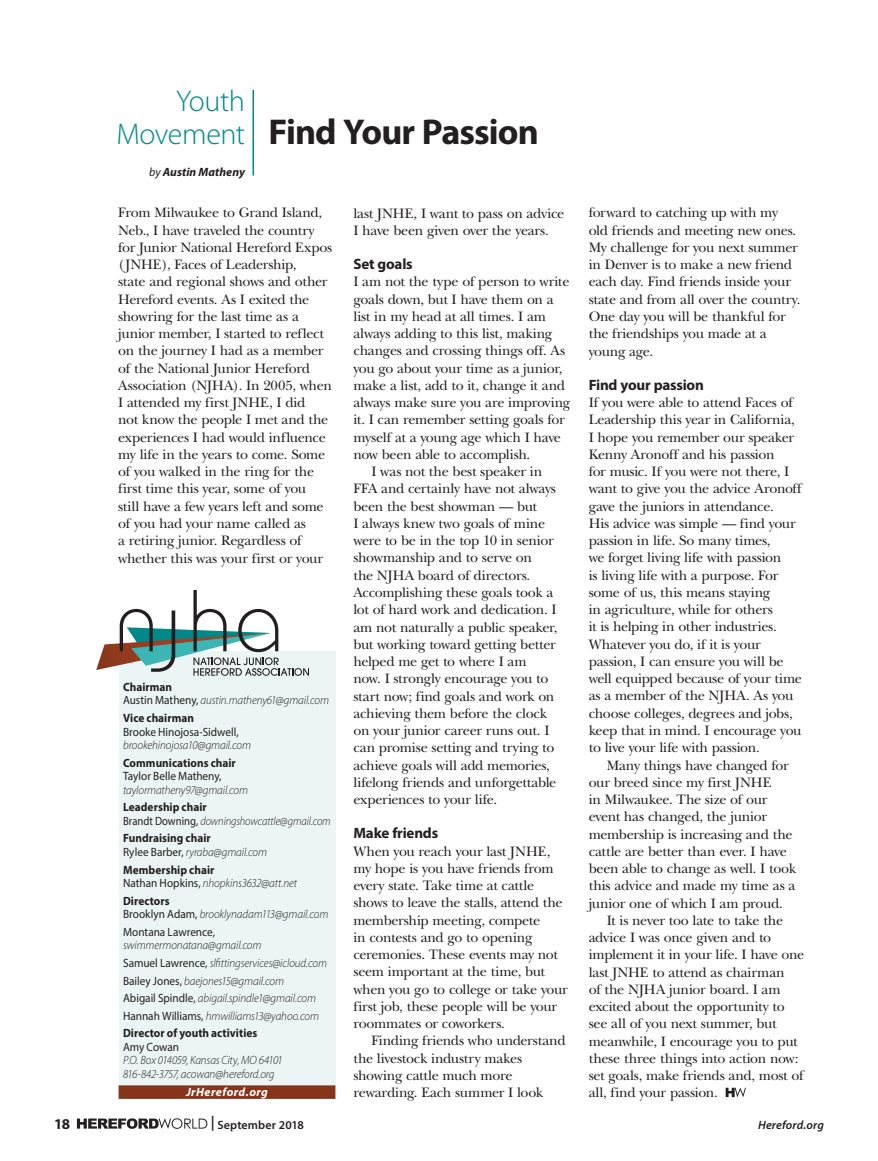
<style>
.page{position:relative;width:878px;height:1161px;background:#fff}
.page>*{position:absolute;margin:0;border:0;box-sizing:border-box;transform-origin:0 0}
.t1{font:700 36px "Myriad Pro";letter-spacing:-.025em;color:#231f20}
.t2{font:300 30px/33px "Myriad Pro";letter-spacing:-.015em;color:#008988;text-align:right}
.t3{font:700 15px "Myriad Pro";letter-spacing:-.015em;color:#231f20}
.t4{font:14.25px/17.2px "New Baskerville";letter-spacing:-.02em;color:#231f20}
.t5{font:italic 300 12px/17.7px "Myriad Pro";letter-spacing:-.01em;color:#231f20;scale:.94 1}
.t6{font:700 12px/13.5px "Myriad Pro";letter-spacing:.005em;color:#231f20;scale:.94 1}
.t7{font:12px "Myriad Pro";color:#231f20;scale:.94 1}
.t8{font:italic 300 12px/13.5px "Myriad Pro";letter-spacing:-.01em;color:#231f20;scale:.89 1}
.t9{font:italic 700 12px "Myriad Pro";letter-spacing:.005em;color:#231f20}
.t10{font:italic 700 12px "Myriad Pro";letter-spacing:.035em;color:#fff}
.t11{font:600 12px "Myriad Pro";letter-spacing:.01em;color:#231f20}
.t12{font:italic 600 12px "Myriad Pro";letter-spacing:.015em;color:#231f20}
.s1{font-weight:400}
.s2{font-weight:700;font-style:normal}
.s3{font-weight:400;font-style:normal}
.s4{font-weight:300;font-style:italic}
.s5{font-size:15px}
</style>
<div class="page">
<svg style="left:725px;top:1088px;width:21px;height:9px"></svg>
<hr style="left:252px;top:90px;width:2px;height:86px;background:#008988">
<div style="left:118px;top:651px;width:217px;height:435px;background:#ecf5f5"></div>
<svg style="left:96px;top:590px;width:213px;height:86px"></svg>
<div style="left:118px;top:1085px;width:217px;height:14px;background:#84351a"></div>
<svg style="left:77px;top:1118px;width:130px;height:11px"></svg>
<h2 class="t2" style="left:116px;top:85px;width:130px">Youth<br>Movement</h2>
<p class="t9" style="left:149px;top:164px;width:97px"><span class="s1">by</span> Austin Matheny</p>
<h1 class="t1" style="left:268px;top:108px;width:272px">Find Your Passion</h1>
<p class="t4" style="left:118px;top:204px;width:216px">From Milwaukee to Grand Island,<br>Neb., I have traveled the country for Junior National Hereford Expos (JNHE), Faces of Leadership,<br>state and regional shows and other<br>Hereford events. As I exited the showring for the last time as a junior member, I started to reflect on the journey I had as a member of the National Junior Hereford<br>Association (NJHA). In 2005, when<br>I attended my first JNHE, I did<br>not know the people I met and the experiences I had would influence my life in the years to come. Some of you walked in the ring for the first time this year, some of you<br>still have a few years left and some of you had your name called as<br>a retiring junior. Regardless of whether this was your first or your</p>
<p class="t4" style="left:353px;top:204px;width:212px">last JNHE, I want to pass on advice<br>I have been given over the years.</p>
<p class="t3" style="left:353px;top:254px;width:61px">Set goals</p>
<p class="t4" style="left:353px;top:273px;width:217px">I am not the type of person to write</p>
<p class="t4" style="left:353px;top:290px;width:202px">goals down, but I have them on a</p>
<p class="t4" style="left:353px;top:308px;width:194px">list in my head at all times. I am</p>
<p class="t4" style="left:353px;top:325px;width:200px">always adding to this list, making</p>
<p class="t4" style="left:353px;top:342px;width:213px">changes and crossing things off. As</p>
<p class="t4" style="left:353px;top:360px;width:211px">you go about your time as a junior,</p>
<p class="t4" style="left:353px;top:377px;width:213px">make a list, add to it, change it and</p>
<p class="t4" style="left:353px;top:394px;width:218px">always make sure you are improving</p>
<p class="t4" style="left:353px;top:411px;width:213px">it. I can remember setting goals for</p>
<p class="t4" style="left:353px;top:429px;width:209px">myself at a young age which I have</p>
<p class="t4" style="left:353px;top:446px;width:178px">now been able to accomplish.</p>
<p class="t4" style="left:371px;top:463px;width:172px">I was not the best speaker in</p>
<p class="t4" style="left:353px;top:480px;width:204px">FFA and certainly have not always</p>
<p class="t4" style="left:353px;top:498px;width:185px">been the best showman — but</p>
<p class="t4" style="left:353px;top:515px;width:193px">I always knew two goals of mine</p>
<p class="t4" style="left:353px;top:532px;width:202px">were to be in the top 10 in senior</p>
<p class="t4" style="left:353px;top:549px;width:180px">showmanship and to serve on</p>
<p class="t4" style="left:353px;top:567px;width:178px">the NJHA board of directors.</p>
<p class="t4" style="left:353px;top:584px;width:201px">Accomplishing these goals took a</p>
<p class="t4" style="left:353px;top:601px;width:205px">lot of hard work and dedication. I</p>
<p class="t4" style="left:353px;top:618px;width:205px">am not naturally a public speaker,</p>
<p class="t4" style="left:353px;top:636px;width:204px">but working toward getting better</p>
<p class="t4" style="left:353px;top:653px;width:175px">helped me get to where I am</p>
<p class="t4" style="left:353px;top:670px;width:197px">now. I strongly encourage you to</p>
<p class="t4" style="left:353px;top:687px;width:202px">start now; find goals and work on</p>
<p class="t4" style="left:353px;top:705px;width:195px">achieving them before the clock</p>
<p class="t4" style="left:353px;top:722px;width:197px">on your junior career runs out. I</p>
<p class="t4" style="left:353px;top:739px;width:202px">can promise setting and trying to</p>
<p class="t4" style="left:353px;top:756px;width:198px">achieve goals will add memories,</p>
<p class="t4" style="left:353px;top:774px;width:204px">lifelong friends and unforgettable</p>
<p class="t4" style="left:353px;top:791px;width:145px">experiences to your life.</p>
<p class="t3" style="left:353px;top:824px;width:86px">Make friends</p>
<p class="t4" style="left:353px;top:842px;width:216px">When you reach your last JNHE, my hope is you have friends from every state. Take time at cattle shows to leave the stalls, attend the membership meeting, compete<br>in contests and go to opening ceremonies. These events may not seem important at the time, but when you go to college or take your first job, these people will be your roommates or coworkers.</p>
<p class="t4" style="left:353px;top:1032px;width:214px;text-indent:18px">Finding friends who understand the livestock industry makes showing cattle much more rewarding. Each summer I look</p>
<p class="t5" style="left:123px;top:680px;width:221px;line-height:13.5px"><span class="s2">Chairman<br></span><span class="s3">Austin Matheny,</span> austin.matheny61@gmail.com</p>
<p class="t6" style="left:123px;top:711px;width:77px">Vice chairman</p>
<p class="t7" style="left:123px;top:724px;width:124px">Brooke Hinojosa-Sidwell,</p>
<p class="t5" style="left:123px;top:736px;width:138px">brookehinojosa10@gmail.com</p>
<p class="t6" style="left:123px;top:755px;width:121px">Communications chair</p>
<p class="t7" style="left:123px;top:769px;width:106px">Taylor Belle Matheny,</p>
<p class="t5" style="left:123px;top:781px;width:135px">taylormatheny97@gmail.com</p>
<p class="t8" style="left:123px;top:801px;width:235px"><span class="s2">Leadership chair<br></span><span class="s3">Brandt Downing,</span> downingshowcattle@gmail.com</p>
<p class="t6" style="left:123px;top:831px;width:155px">Fundraising chair<br><span class="s1">Rylee Barber,</span> <span class="s4">ryraba@gmail.com</span></p>
<p class="t5" style="left:123px;top:863px;width:187px;line-height:13.5px"><span class="s2">Membership chair<br></span><span class="s3">Nathan Hopkins,</span> nhopkins3632@att.net</p>
<p class="t5" style="left:123px;top:894px;width:220px;line-height:13.5px"><span class="s2">Directors<br></span><span class="s3">Brooklyn Adam,</span> brooklynadam113@gmail.com</p>
<p class="t7" style="left:123px;top:924px;width:99px">Montana Lawrence,</p>
<p class="t5" style="left:123px;top:937px;width:218px">swimmermonatana@gmail.com<br><span class="s3">Samuel Lawrence,</span> slfittingservices@icloud.com <span class="s3">Bailey Jones,</span> baejones15@gmail.com<br><span class="s3">Abigail Spindle,</span> abigail.spindle1@gmail.com <span class="s3">Hannah Williams,</span> hmwilliams13@yahoo.com <span class="s2">Director of youth activities</span></p>
<p class="t7" style="left:123px;top:1039px;width:61px">Amy Cowan</p>
<p class="t5" style="left:123px;top:1054px;width:171px;line-height:13.5px">P.O. Box 014059, Kansas City, MO 64101<br>816-842-3757, acowan@hereford.org</p>
<p class="t10" style="left:186px;top:1084px;width:83px">JrHereford.org</p>
<p class="t4" style="left:588px;top:204px;width:213px">forward to catching up with my old friends and meeting new ones.<br>My challenge for you next summer in Denver is to make a new friend each day. Find friends inside your state and from all over the country.<br>One day you will be thankful for the friendships you made at a young age.</p>
<p class="t3" style="left:588px;top:375px;width:117px">Find your passion</p>
<p class="t4" style="left:588px;top:394px;width:215px">If you were able to attend Faces of<br>Leadership this year in California,<br>I hope you remember our speaker<br>Kenny Aronoff and his passion<br>for music. If you were not there, I want to give you the advice Aronoff gave the juniors in attendance.<br>His advice was simple — find your passion in life. So many times,<br>we forget living life with passion<br>is living life with a purpose. For some of us, this means staying<br>in agriculture, while for others<br>it is helping in other industries.<br>Whatever you do, if it is your passion, I can ensure you will be well equipped because of your time as a member of the NJHA. As you choose colleges, degrees and jobs, keep that in mind. I encourage you to live your life with passion.</p>
<p class="t4" style="left:606px;top:756px;width:184px">Many things have changed for</p>
<p class="t4" style="left:588px;top:774px;width:184px">our breed since my first JNHE</p>
<p class="t4" style="left:588px;top:791px;width:180px">in Milwaukee. The size of our</p>
<p class="t4" style="left:588px;top:808px;width:180px">event has changed, the junior</p>
<p class="t4" style="left:588px;top:825px;width:205px">membership is increasing and the</p>
<p class="t4" style="left:588px;top:843px;width:199px">cattle are better than ever. I have</p>
<p class="t4" style="left:588px;top:860px;width:209px">been able to change as well. I took</p>
<p class="t4" style="left:588px;top:877px;width:208px">this advice and made my time as a</p>
<p class="t4" style="left:588px;top:894px;width:195px">junior one of which I am proud.</p>
<p class="t4" style="left:606px;top:912px;width:178px">It is never too late to take the</p>
<p class="t4" style="left:588px;top:929px;width:184px">advice I was once given and to</p>
<p class="t4" style="left:588px;top:946px;width:217px">implement it in your life. I have one</p>
<p class="t4" style="left:588px;top:963px;width:197px">last JNHE to attend as chairman</p>
<p class="t4" style="left:588px;top:981px;width:193px">of the NJHA junior board. I am</p>
<p class="t4" style="left:588px;top:998px;width:198px">excited about the opportunity to</p>
<p class="t4" style="left:588px;top:1015px;width:189px">see all of you next summer, but</p>
<p class="t4" style="left:588px;top:1032px;width:210px">meanwhile, I encourage you to put</p>
<p class="t4" style="left:588px;top:1050px;width:211px">these three things into action now:</p>
<p class="t4" style="left:588px;top:1067px;width:216px">set goals, make friends and, most of</p>
<p class="t4" style="left:588px;top:1084px;width:131px">all, find your passion.</p>
<p class="t3" style="left:54px;top:1114px;width:18px">18</p>
<p class="t11" style="left:211px;top:1117px;width:95px"><span class="s5">|</span> September 2018</p>
<p class="t12" style="left:758px;top:1117px;width:67px">Hereford.org</p>
</div>
